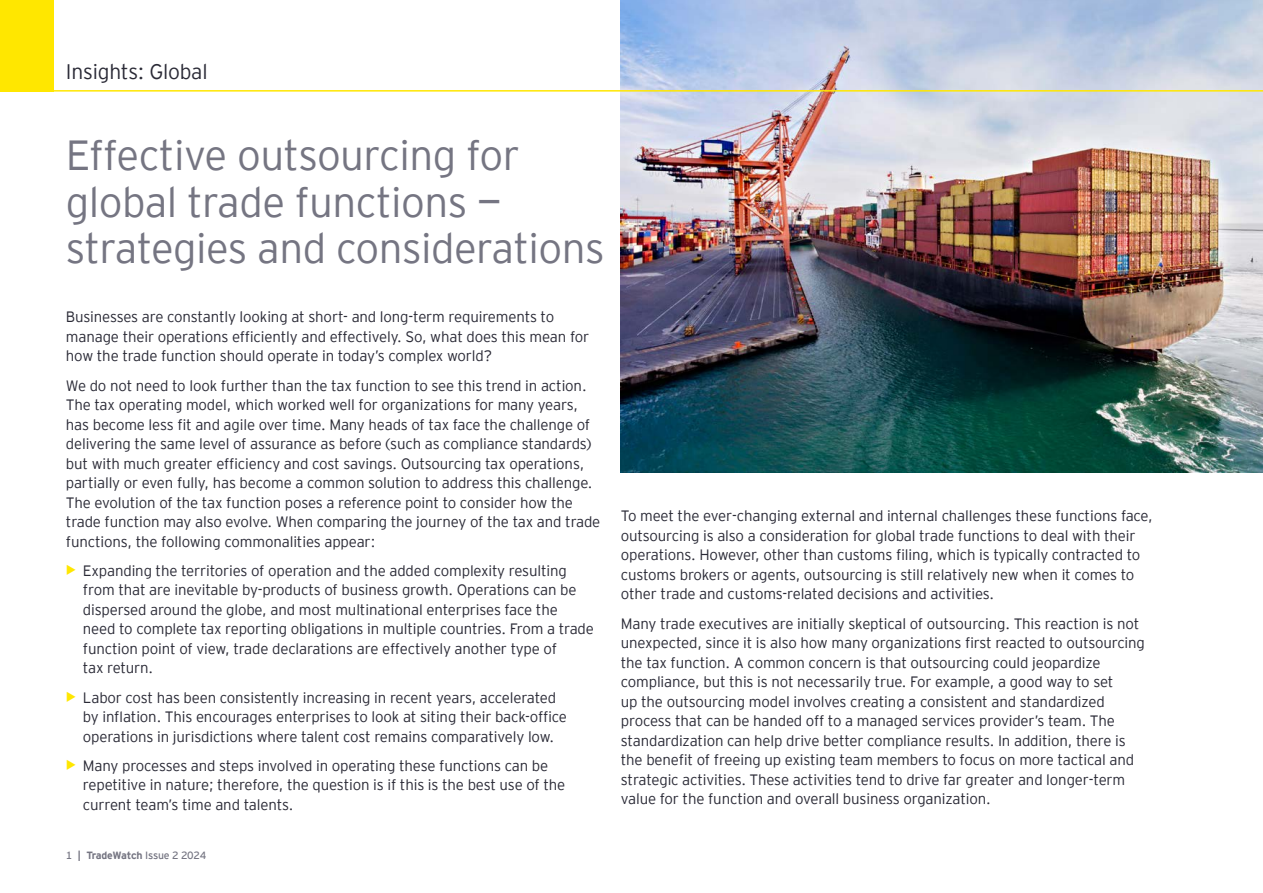
<style>
.page{position:relative;width:1263px;height:893px;background:#fff}
.page>*{position:absolute;margin:0;border:0;box-sizing:border-box;transform-origin:0 0}
._1__Page_heading{font:300 42px/46.5px "EY Interstate";letter-spacing:-.015em;color:#757582}
.t1{font:300 21px "EY Interstate";letter-spacing:-.01em;color:#2a2a36}
._4__BODY_TEXT{font:300 15px/19.5px "EY Interstate";letter-spacing:-.01em;color:#2a2a36}
.t2{font:10.5px "EY Interstate";letter-spacing:-.02em;color:#757582}
.s1{font-weight:700;font-size:19.5px;color:#ffe700}
.s2{font-weight:700}
</style>
<div class="page">
<img style="left:621px;top:0;width:642px;height:473px">
<hr style="left:0;top:90px;width:1263px;height:2px;background:#ffe700">
<div style="left:0;top:0;width:54px;height:92px;background:#ffe700"></div>
<h2 class="t1" style="left:66px;top:57px;width:143px">Insights: Global</h2>
<p class="_1__Page_heading" style="left:66px;top:129px;width:540px">Effective outsourcing for global trade functions — strategies and considerations</p>
<p class="_4__BODY_TEXT" style="left:66px;top:306px;width:525px">Businesses are constantly looking at short- and long-term requirements to manage their operations efficiently and effectively. So, what does this mean for how the trade function should operate in today’s complex world?</p>
<p class="_4__BODY_TEXT" style="left:66px;top:375px;width:536px">We do not need to look further than the tax function to see this trend in action.<br>The tax operating model, which worked well for organizations for many years, has become less fit and agile over time. Many heads of tax face the challenge of delivering the same level of assurance as before (such as compliance standards) but with much greater efficiency and cost savings. Outsourcing tax operations, partially or even fully, has become a common solution to address this challenge.<br>The evolution of the tax function poses a reference point to consider how the trade function may also evolve. When comparing the journey of the tax and trade functions, the following commonalities appear:</p>
<p class="_4__BODY_TEXT" style="left:83px;top:560px;width:512px;text-indent:-17px"><span class="s1">•</span> Expanding the territories of operation and the added complexity resulting from that are inevitable by-products of business growth. Operations can be dispersed around the globe, and most multinational enterprises face the need to complete tax reporting obligations in multiple countries. From a trade function point of view, trade declarations are effectively another type of<br>tax return.</p>
<p class="_4__BODY_TEXT" style="left:83px;top:687px;width:485px;text-indent:-17px"><span class="s1">•</span> Labor cost has been consistently increasing in recent years, accelerated by inflation. This encourages enterprises to look at siting their back-office operations in jurisdictions where talent cost remains comparatively low.</p>
<p class="_4__BODY_TEXT" style="left:83px;top:755px;width:484px;text-indent:-17px"><span class="s1">•</span> Many processes and steps involved in operating these functions can be repetitive in nature; therefore, the question is if this is the best use of the current team’s time and talents.</p>
<p class="t2" style="left:66px;top:848px;width:142px">1 <span class="s2">| TradeWatch</span> Issue 2 2024</p>
<p class="_4__BODY_TEXT" style="left:621px;top:505px;width:533px">To meet the ever-changing external and internal challenges these functions face, outsourcing is also a consideration for global trade functions to deal with their operations. However, other than customs filing, which is typically contracted to customs brokers or agents, outsourcing is still relatively new when it comes to other trade and customs-related decisions and activities.</p>
<p class="_4__BODY_TEXT" style="left:621px;top:613px;width:526px">Many trade executives are initially skeptical of outsourcing. This reaction is not unexpected, since it is also how many organizations first reacted to outsourcing the tax function. A common concern is that outsourcing could jeopardize compliance, but this is not necessarily true. For example, a good way to set<br>up the outsourcing model involves creating a consistent and standardized process that can be handed off to a managed services provider’s team. The standardization can help drive better compliance results. In addition, there is the benefit of freeing up existing team members to focus on more tactical and strategic activities. These activities tend to drive far greater and longer-term value for the function and overall business organization.</p>
</div>
